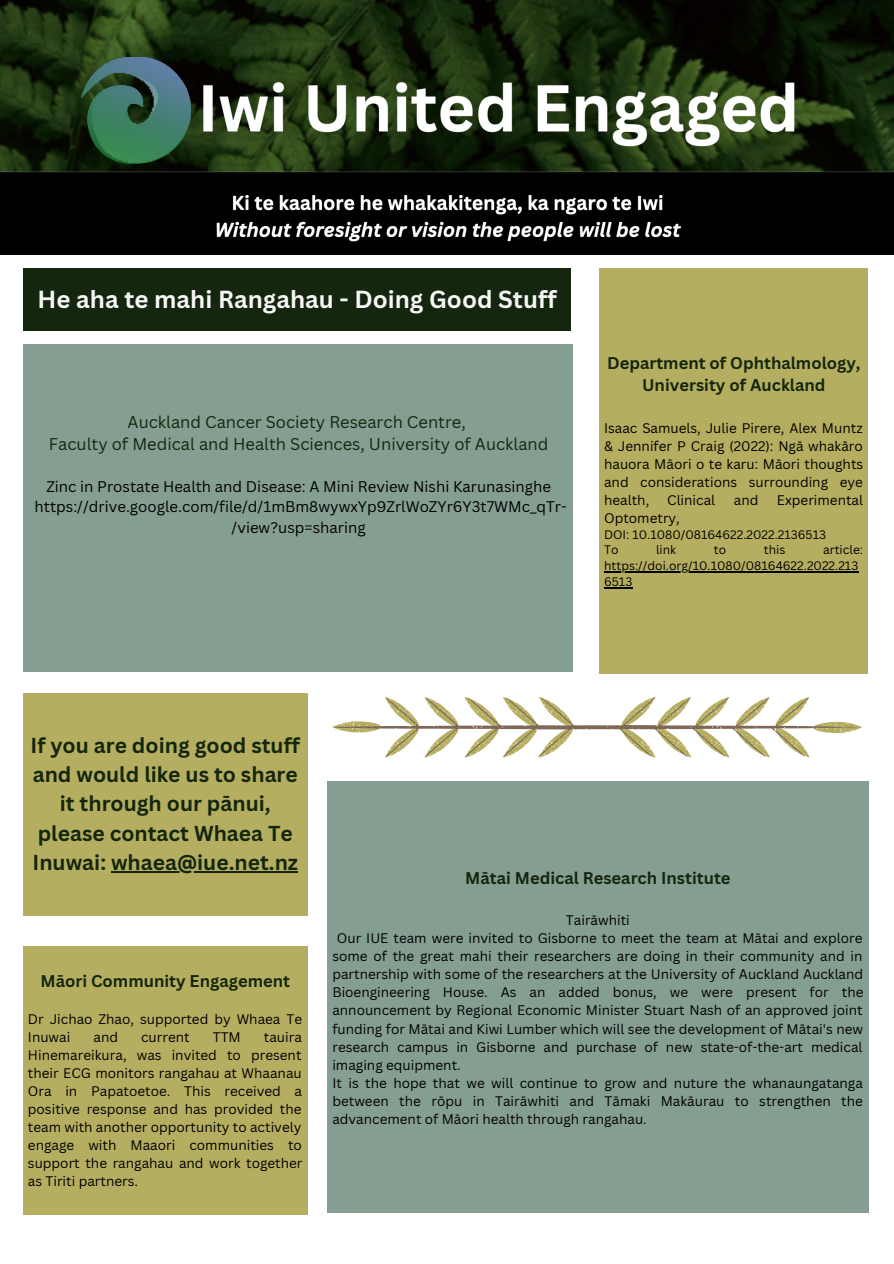
<style>
.page{position:relative;width:894px;height:1264px;background:#fff}
.page>*{position:absolute;margin:0;border:0;box-sizing:border-box;transform-origin:0 0}
.t1{font:700 24px "Canva Sans";color:#f7f7f7}
.t2{font:700 21px/29.2px "Canva Sans";color:#14260d;text-align:center}
.t3{font:700 16.5px/22.5px "Canva Sans";color:#14260d;text-align:center}
.t4{font:16.5px/22.5px "Canva Sans";color:#14260d;text-align:center}
.t5{font:15px/20.2px "Canva Sans";color:#000;text-align:center}
.t6{font:13.5px/18px "Canva Sans";color:#000;text-align:justify}
.t7{font:12px/15.8px "Canva Sans";color:#000}
</style>
<div class="page">
<div style="left:23px;top:693px;width:284px;height:222px;background:#b5ae60"></div>
<hr style="left:111px;top:871px;width:187px;height:1px;background:#14260d">
<div style="left:599px;top:268px;width:268px;height:405px;background:#b5ae60"></div>
<hr style="left:604px;top:571px;width:254px;height:1px;background:#000">
<svg style="left:604px;top:587px;width:28px;height:1px"></svg>
<div style="left:23px;top:946px;width:284px;height:268px;background:#b5ae60"></div>
<div style="left:23px;top:344px;width:549px;height:327px;background:#859e92"></div>
<svg style="left:332px;top:697px;width:529px;height:60px"></svg>
<div style="left:328px;top:781px;width:539px;height:432px;background:#859e92"></div>
<div style="left:23px;top:268px;width:547px;height:62px;background:#14260d"></div>
<img style="left:0;top:0;width:893px;height:254px">
<img style="left:82px;top:58px;width:109px;height:106px">
<h1 class="t1" style="left:38px;top:282px;width:520px">He aha te mahi Rangahau - Doing Good Stuff</h1>
<p class="t4" style="left:49px;top:410px;width:501px">Auckland Cancer Society Research Centre,<br>Faculty of Medical and Health Sciences, University of Auckland</p>
<p class="t5" style="left:35px;top:476px;width:533px">Zinc in Prostate Health and Disease: A Mini Review Nishi Karunasinghe https://drive.google.com/file/d/1mBm8wywxYp9ZrlWoZYr6Y3t7WMc_qTr-/view?usp=sharing</p>
<p class="t3" style="left:607px;top:351px;width:255px">Department of Ophthalmology,<br>University of Auckland</p>
<p class="t6" style="left:604px;top:418px;width:260px">Isaac Samuels, Julie Pirere, Alex Muntz &amp; Jennifer P Craig (2022): Ngā whakāro hauora Māori o te karu: Māori thoughts and considerations surrounding eye health,</p>
<p class="t6" style="left:667px;top:490px;width:49px">Clinical</p>
<p class="t6" style="left:733px;top:490px;width:26px">and</p>
<p class="t6" style="left:776px;top:490px;width:88px">Experimental</p>
<p class="t6" style="left:604px;top:508px;width:77px">Optometry,</p>
<p class="t7" style="left:604px;top:526px;width:223px">DOI: 10.1080/08164622.2022.2136513<br>To</p>
<p class="t7" style="left:604px;top:542px;width:260px;text-indent:219px">article: https://doi.org/10.1080/08164622.2022.213<br>6513</p>
<p class="t7" style="left:656px;top:542px;width:22px">link</p>
<p class="t7" style="left:713px;top:542px;width:14px">to</p>
<p class="t7" style="left:763px;top:542px;width:23px">this</p>
<h2 class="t2" style="left:30px;top:730px;width:271px">If you are doing good stuff and would like us to share it through our pānui, please contact Whaea Te<br>Inuwai: whaea@iue.net.nz</h2>
<p class="t3" style="left:40px;top:969px;width:251px">Māori Community Engagement</p>
<p class="t6" style="left:28px;top:1009px;width:275px">Dr Jichao Zhao, supported by Whaea Te<br>Inuwai</p>
<p class="t6" style="left:28px;top:1027px;width:276px;text-indent:236px">tauira Hinemareikura, was invited to present their ECG monitors rangahau at Whaanau Ora in Papatoetoe. This received a positive response and has provided the team with another opportunity to actively engage with Maaori communities to support the rangahau and work together as Tiriti partners.</p>
<p class="t6" style="left:93px;top:1027px;width:26px">and</p>
<p class="t6" style="left:141px;top:1027px;width:50px">current</p>
<p class="t6" style="left:213px;top:1027px;width:29px">TTM</p>
<p class="t3" style="left:465px;top:866px;width:267px">Mātai Medical Research Institute</p>
<p class="t6" style="left:566px;top:911px;width:65px">Tairāwhiti</p>
<p class="t6" style="left:337px;top:929px;width:527px">Our IUE team were invited to Gisborne to meet the team at Mātai and explore</p>
<p class="t6" style="left:332px;top:947px;width:531px">some of the great mahi their researchers are doing in their community and in</p>
<p class="t6" style="left:332px;top:965px;width:532px">partnership with some of the researchers at the University of Auckland Auckland</p>
<p class="t6" style="left:332px;top:983px;width:532px">Bioengineering House. As an added bonus, we were present for the</p>
<p class="t6" style="left:332px;top:1001px;width:531px">announcement by Regional Economic Minister Stuart Nash of an approved joint</p>
<p class="t6" style="left:332px;top:1019px;width:532px">funding for Mātai and Kiwi Lumber which will see the development of Mātai's new</p>
<p class="t6" style="left:332px;top:1037px;width:531px">research campus in Gisborne and purchase of new state-of-the-art medical</p>
<p class="t6" style="left:332px;top:1055px;width:130px">imaging equipment.</p>
<p class="t6" style="left:332px;top:1073px;width:532px">It is the hope that we will continue to grow and nuture the whanaungatanga</p>
<p class="t6" style="left:332px;top:1091px;width:532px">between the rōpu in Tairāwhiti and Tāmaki Makāurau to strengthen the</p>
<p class="t6" style="left:332px;top:1109px;width:316px">advancement of Māori health through rangahau.</p>
</div>
